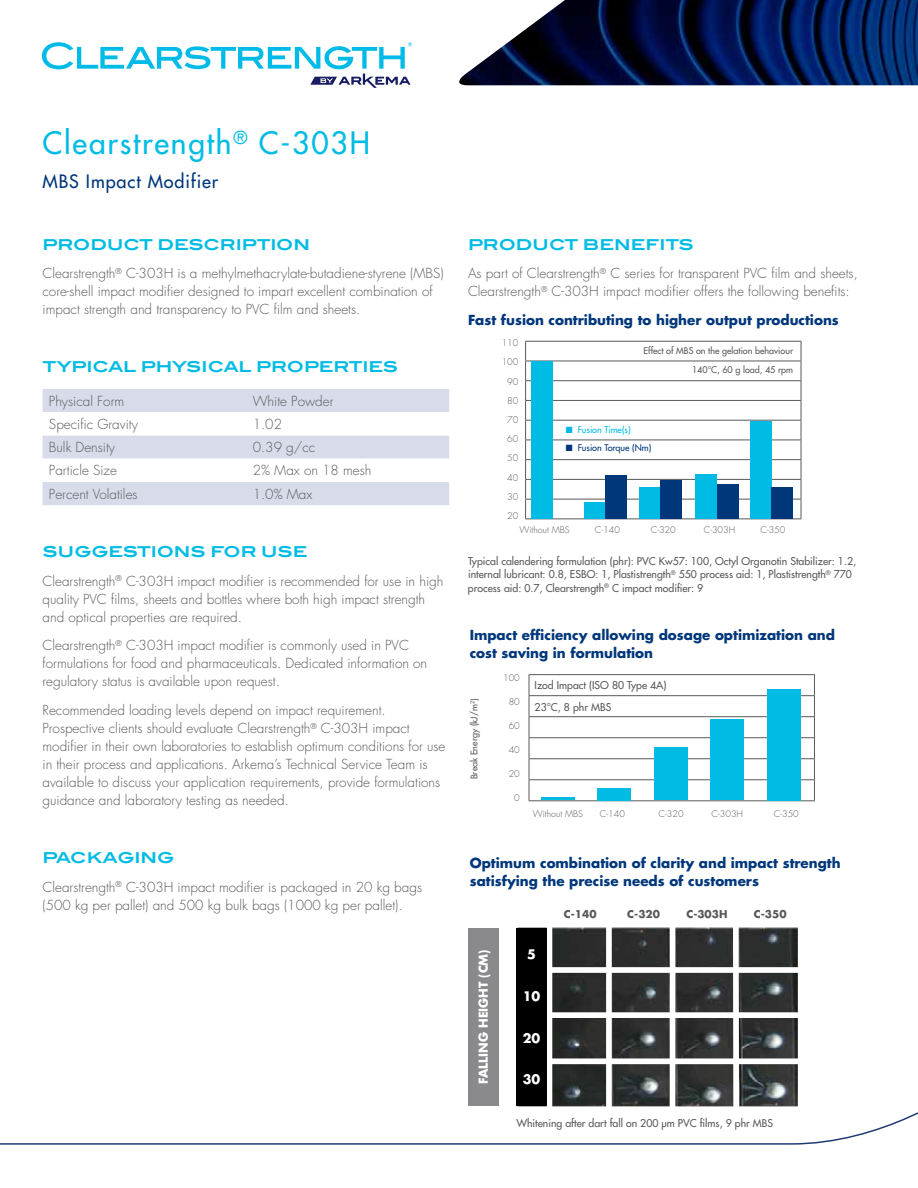
<style>
.page{position:relative;width:918px;height:1188px;background:#fff}
.page>*{position:absolute;margin:0;border:0;box-sizing:border-box;transform-origin:0 0}
.t1{font:30px "Futura";letter-spacing:.06em;color:#00bce4}
.t2{font:18px "Futura";letter-spacing:.05em;color:#00377b}
.t3{font:700 15px "Blair ITC";color:#00bce4}
.t4{font:300 13.5px/18px "Futura";color:#58595b}
.t5{font:700 13.5px/18px "Futura";color:#00377b}
.t6{font:700 12.9px "Futura";color:#fff}
.t7{font:700 12px "Futura";color:#fff}
.t8{font:10.5px/13.5px "Futura";color:#58595b}
.t9{font:700 10.5px "Futura";color:#58595b}
.t10{font:300 9px/19.2px "Futura";color:#58595b;text-align:right}
.t11{font:9px "Futura";color:#58595b}
.t12{font:9px "Futura";color:#00377b}
.t13{font:9px "Futura";color:#00bce4}
</style>
<div class="page">
<hr style="left:525px;top:341px;width:276px;height:1px;background:#58595b">
<hr style="left:525px;top:361px;width:276px;height:1px;background:#58595b">
<hr style="left:525px;top:380px;width:276px;height:1px;background:#58595b">
<hr style="left:525px;top:400px;width:276px;height:1px;background:#58595b">
<hr style="left:525px;top:420px;width:276px;height:1px;background:#58595b">
<hr style="left:525px;top:440px;width:276px;height:1px;background:#58595b">
<hr style="left:525px;top:459px;width:276px;height:1px;background:#58595b">
<hr style="left:525px;top:479px;width:276px;height:1px;background:#58595b">
<hr style="left:525px;top:499px;width:276px;height:1px;background:#58595b">
<svg style="left:525px;top:342px;width:1px;height:176px"></svg>
<svg style="left:801px;top:342px;width:1px;height:176px"></svg>
<hr style="left:525px;top:518px;width:276px;height:1px;background:#58595b">
<div style="left:43px;top:389px;width:406px;height:116px;background:#d8dbea"></div>
<svg style="left:43px;top:412px;width:406px;height:70px"></svg>
<img style="left:459px;top:0;width:459px;height:85px">
<svg style="left:42px;top:42px;width:370px;height:46px"></svg>
<div style="left:735px;top:926px;width:6px;height:183px;background:#b7b7b7"></div>
<hr style="left:529px;top:674px;width:286px;height:1px;background:#58595b">
<hr style="left:529px;top:695px;width:286px;height:1px;background:#58595b">
<hr style="left:529px;top:716px;width:286px;height:1px;background:#58595b">
<hr style="left:529px;top:737px;width:286px;height:1px;background:#58595b">
<hr style="left:529px;top:758px;width:286px;height:1px;background:#58595b">
<hr style="left:529px;top:779px;width:286px;height:1px;background:#58595b">
<svg style="left:529px;top:675px;width:1px;height:125px"></svg>
<svg style="left:814px;top:675px;width:1px;height:125px"></svg>
<hr style="left:529px;top:800px;width:286px;height:1px;background:#58595b">
<div style="left:767px;top:689px;width:34px;height:111px;background:#00bce4"></div>
<div style="left:711px;top:720px;width:33px;height:80px;background:#00bce4"></div>
<div style="left:654px;top:748px;width:34px;height:52px;background:#00bce4"></div>
<div style="left:597px;top:788px;width:33px;height:13px;background:#00bce4"></div>
<hr style="left:541px;top:797px;width:34px;height:3px;background:#00bce4">
<div style="left:531px;top:361px;width:22px;height:157px;background:#00bce4"></div>
<div style="left:584px;top:502px;width:22px;height:17px;background:#00bce4"></div>
<div style="left:639px;top:488px;width:21px;height:31px;background:#00bce4"></div>
<div style="left:606px;top:475px;width:21px;height:44px;background:#00377b"></div>
<div style="left:660px;top:480px;width:22px;height:39px;background:#00377b"></div>
<div style="left:695px;top:474px;width:22px;height:45px;background:#00bce4"></div>
<div style="left:717px;top:484px;width:21px;height:35px;background:#00377b"></div>
<div style="left:750px;top:421px;width:22px;height:97px;background:#00bce4"></div>
<div style="left:772px;top:488px;width:21px;height:31px;background:#00377b"></div>
<div style="left:468px;top:928px;width:30px;height:178px;background:#8a8a8d"></div>
<img style="left:552px;top:928px;width:245px;height:157px">
<div style="left:733px;top:925px;width:6px;height:187px;background:#fff"></div>
<div style="left:670px;top:925px;width:5px;height:183px;background:#fff"></div>
<div style="left:606px;top:926px;width:6px;height:182px;background:#fff"></div>
<div style="left:523px;top:967px;width:281px;height:6px;background:#fff"></div>
<div style="left:524px;top:1012px;width:280px;height:6px;background:#fff"></div>
<div style="left:521px;top:1058px;width:289px;height:6px;background:#fff"></div>
<div style="left:516px;top:928px;width:31px;height:178px;background:#000"></div>
<svg style="left:0;top:1085px;width:918px;height:60px"></svg>
<h1 class="t1" style="left:43px;top:124px;width:329px">Clearstrength<sup>®</sup> C-303H</h1>
<h2 class="t2" style="left:43px;top:170px;width:177px">MBS Impact Modifier</h2>
<p class="t3" style="left:43px;top:235px;width:269px">PRODUCT DESCRIPTION</p>
<p class="t4" style="left:43px;top:265px;width:403px">Clearstrength<sup>®</sup> C-303H is a methylmethacrylate-butadiene-styrene (MBS) core-shell impact modifier designed to impart excellent combination of impact strength and transparency to PVC film and sheets.</p>
<p class="t3" style="left:43px;top:357px;width:357px">TYPICAL PHYSICAL PROPERTIES</p>
<p class="t4" style="left:49px;top:392px;width:77px">Physical Form</p>
<p class="t4" style="left:253px;top:392px;width:82px">White Powder</p>
<p class="t4" style="left:49px;top:415px;width:90px">Specific Gravity</p>
<p class="t4" style="left:253px;top:415px;width:31px">1.02</p>
<p class="t4" style="left:49px;top:439px;width:68px">Bulk Density</p>
<p class="t4" style="left:253px;top:439px;width:64px">0.39 g/cc</p>
<p class="t4" style="left:49px;top:462px;width:69px">Particle Size</p>
<p class="t4" style="left:253px;top:462px;width:120px">2% Max on 18 mesh</p>
<p class="t4" style="left:49px;top:485px;width:90px">Percent Volatiles</p>
<p class="t4" style="left:253px;top:485px;width:61px">1.0% Max</p>
<p class="t3" style="left:43px;top:542px;width:267px">SUGGESTIONS FOR USE</p>
<p class="t4" style="left:43px;top:572px;width:402px">Clearstrength<sup>®</sup> C-303H impact modifier is recommended for use in high quality PVC films, sheets and bottles where both high impact strength and optical properties are required.</p>
<p class="t4" style="left:43px;top:637px;width:386px">Clearstrength<sup>®</sup> C-303H impact modifier is commonly used in PVC formulations for food and pharmaceuticals. Dedicated information on regulatory status is available upon request.</p>
<p class="t4" style="left:43px;top:702px;width:404px">Recommended loading levels depend on impact requirement.<br>Prospective clients should evaluate Clearstrength<sup>®</sup> C-303H impact modifier in their own laboratories to establish optimum conditions for use in their process and applications. Arkema’s Technical Service Team is available to discuss your application requirements, provide formulations guidance and laboratory testing as needed.</p>
<p class="t3" style="left:43px;top:848px;width:133px">PACKAGING</p>
<p class="t4" style="left:43px;top:878px;width:381px">Clearstrength<sup>®</sup> C-303H impact modifier is packaged in 20 kg bags (500 kg per pallet) and 500 kg bulk bags (1000 kg per pallet).</p>
<p class="t3" style="left:468px;top:235px;width:227px">PRODUCT BENEFITS</p>
<p class="t4" style="left:468px;top:265px;width:391px">As part of Clearstrength<sup>®</sup> C series for transparent PVC film and sheets,<br>Clearstrength<sup>®</sup> C-303H impact modifier offers the following benefits:</p>
<p class="t5" style="left:468px;top:311px;width:372px">Fast fusion contributing to higher output productions</p>
<p class="t10" style="left:502px;top:334px;width:18px">110<br>100<br>90<br>80<br>70<br>60<br>50<br>40<br>30<br>20</p>
<p class="t11" style="left:643px;top:345px;width:151px">Effect of MBS on the gelation behaviour</p>
<p class="t13" style="left:566px;top:424px;width:66px">■ Fusion Time(s)</p>
<p class="t12" style="left:566px;top:442px;width:87px">■ Fusion Torque (Nm)</p>
<p class="t11" style="left:692px;top:364px;width:103px">140°C, 60 g load, 45 rpm</p>
<p class="t10" style="left:520px;top:520px;width:52px">Without MBS</p>
<p class="t10" style="left:595px;top:520px;width:27px">C-140</p>
<p class="t10" style="left:651px;top:520px;width:27px">C-320</p>
<p class="t10" style="left:704px;top:520px;width:33px">C-303H</p>
<p class="t10" style="left:760px;top:520px;width:27px">C-350</p>
<p class="t8" style="left:468px;top:554px;width:390px">Typical calendering formulation (phr): PVC Kw57: 100, Octyl Organotin Stabilizer: 1.2, internal lubricant: 0.8, ESBO: 1, Plastistrength<sup>®</sup> 550 process aid: 1, Plastistrength<sup>®</sup> 770 process aid: 0.7, Clearstrength<sup>®</sup> C impact modifier: 9</p>
<p class="t5" style="left:470px;top:626px;width:367px">Impact efficiency allowing dosage optimization and cost saving in formulation</p>
<p class="t11" style="left:468px;top:779px;width:82px;rotate:-90deg">Break Energy (kJ/m<sup>2</sup>)</p>
<p class="t10" style="left:503px;top:669px;width:18px">100</p>
<p class="t10" style="left:509px;top:693px;width:13px">80</p>
<p class="t10" style="left:509px;top:717px;width:13px">60</p>
<p class="t10" style="left:509px;top:741px;width:13px">40</p>
<p class="t10" style="left:509px;top:765px;width:13px">20</p>
<p class="t10" style="left:514px;top:789px;width:7px">0</p>
<p class="t8" style="left:535px;top:679px;width:134px">Izod Impact (ISO 80 Type 4A)</p>
<p class="t8" style="left:535px;top:700px;width:78px">23°C, 8 phr MBS</p>
<p class="t10" style="left:533px;top:805px;width:52px">Without MBS</p>
<p class="t10" style="left:600px;top:805px;width:27px">C-140</p>
<p class="t10" style="left:658px;top:805px;width:27px">C-320</p>
<p class="t10" style="left:712px;top:805px;width:33px">C-303H</p>
<p class="t10" style="left:774px;top:805px;width:27px">C-350</p>
<p class="t5" style="left:470px;top:854px;width:372px">Optimum combination of clarity and impact strength satisfying the precise needs of customers</p>
<p class="t7" style="left:475px;top:1084px;width:136px;rotate:-90deg">FALLING HEIGHT (CM)</p>
<p class="t6" style="left:527px;top:946px;width:10px">5</p>
<p class="t6" style="left:523px;top:988px;width:19px">10</p>
<p class="t6" style="left:523px;top:1029px;width:19px">20</p>
<p class="t6" style="left:523px;top:1071px;width:19px">30</p>
<p class="t9" style="left:564px;top:907px;width:34px">C-140</p>
<p class="t9" style="left:627px;top:907px;width:34px">C-320</p>
<p class="t9" style="left:686px;top:907px;width:43px">C-303H</p>
<p class="t9" style="left:754px;top:907px;width:34px">C-350</p>
<p class="t8" style="left:516px;top:1116px;width:258px">Whitening after dart fall on 200 µm PVC films, 9 phr MBS</p>
</div>
